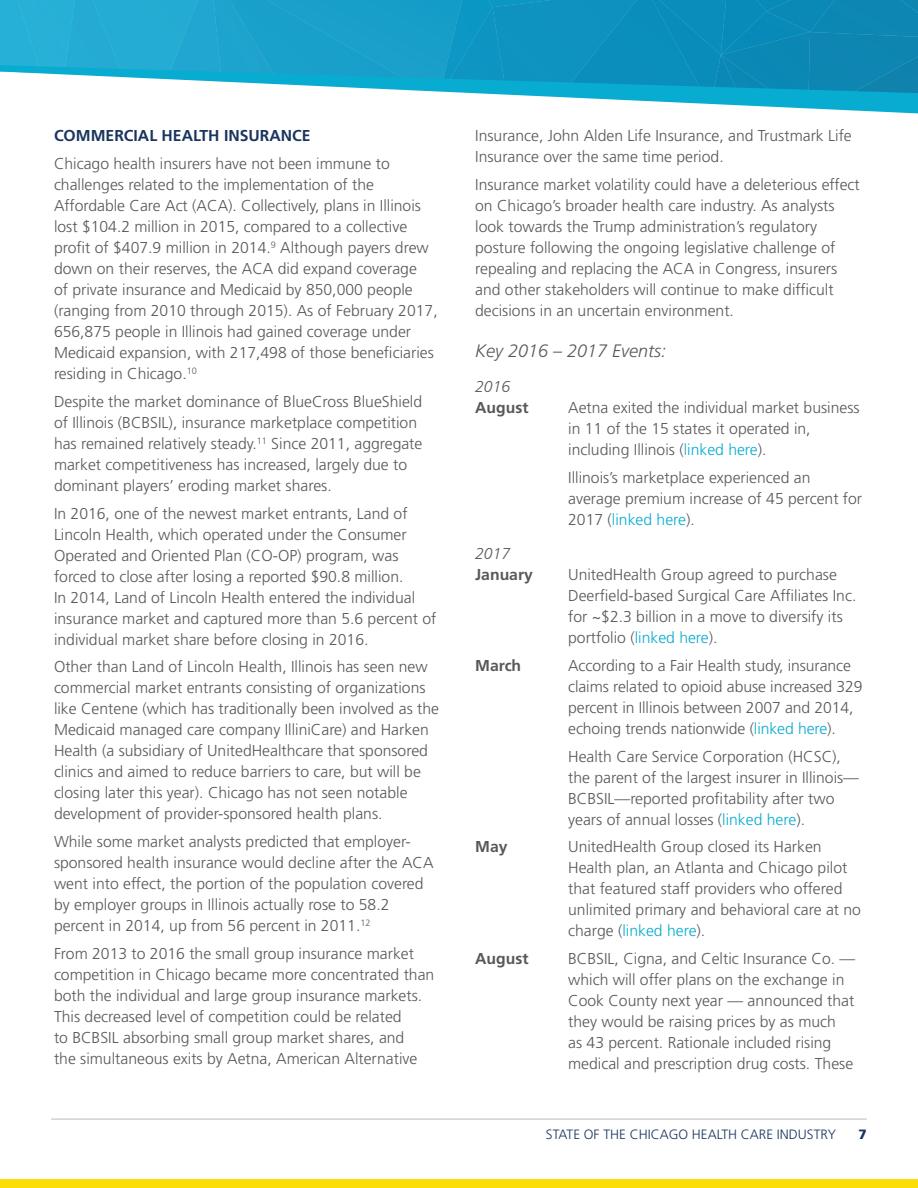
<style>
.page{position:relative;width:918px;height:1188px;background:#fff}
.page>*{position:absolute;margin:0;border:0;box-sizing:border-box;transform-origin:0 0}
.t1{font:italic 300 18px "Frutiger LT Std";color:#57585a}
.t2{font:300 15.75px/21px "Frutiger LT Std";color:#57585a}
.t3{font:700 15.75px "Frutiger LT Std";color:#57585a}
.t4{font:700 15.75px "Frutiger LT Std";color:#1a355e}
.t5{font:italic 300 15.75px "Frutiger LT Std";color:#57585a}
.t6{font:300 13.5px "Frutiger LT Std";color:#1a355e}
.t7{font:900 13.5px "Frutiger LT Std";color:#1a355e}
.s1{color:#08acd0}
</style>
<div class="page">
<svg style="left:0;top:0;width:918px;height:64px;background:#1599c4"></svg>
<svg style="left:0;top:64px;width:918px;height:50px"></svg>
<div style="left:0;top:1180px;width:918px;height:8px;background:#fbdd07"></div>
<hr style="left:51px;top:1118px;width:816px;height:2px;background:#d1d2d4">
<p class="t4" style="left:54px;top:127px;width:258px">COMMERCIAL HEALTH INSURANCE</p>
<p class="t2" style="left:54px;top:153px;width:385px">Chicago health insurers have not been immune to challenges related to the implementation of the Affordable Care Act (ACA). Collectively, plans in Illinois lost $104.2 million in 2015, compared to a collective profit of $407.9 million in 2014.<sup>9</sup> Although payers drew down on their reserves, the ACA did expand coverage<br>of private insurance and Medicaid by 850,000 people (ranging from 2010 through 2015). As of February 2017, 656,875 people in Illinois had gained coverage under Medicaid expansion, with 217,498 of those beneficiaries residing in Chicago.<sup>10</sup></p>
<p class="t2" style="left:54px;top:391px;width:370px">Despite the market dominance of BlueCross BlueShield of Illinois (BCBSIL), insurance marketplace competition has remained relatively steady.<sup>11</sup> Since 2011, aggregate market competitiveness has increased, largely due to dominant players’ eroding market shares.</p>
<p class="t2" style="left:54px;top:503px;width:384px">In 2016, one of the newest market entrants, Land of Lincoln Health, which operated under the Consumer Operated and Oriented Plan (CO-OP) program, was forced to close after losing a reported $90.8 million.<br>In 2014, Land of Lincoln Health entered the individual insurance market and captured more than 5.6 percent of individual market share before closing in 2016.</p>
<p class="t2" style="left:54px;top:657px;width:387px">Other than Land of Lincoln Health, Illinois has seen new commercial market entrants consisting of organizations like Centene (which has traditionally been involved as the Medicaid managed care company IlliniCare) and Harken Health (a subsidiary of UnitedHealthcare that sponsored clinics and aimed to reduce barriers to care, but will be closing later this year). Chicago has not seen notable development of provider-sponsored health plans.</p>
<p class="t2" style="left:54px;top:831px;width:381px">While some market analysts predicted that employer&shy;sponsored health insurance would decline after the ACA went into effect, the portion of the population covered by employer groups in Illinois actually rose to 58.2 percent in 2014, up from 56 percent in 2011.<sup>12</sup></p>
<p class="t2" style="left:54px;top:943px;width:382px">From 2013 to 2016 the small group insurance market competition in Chicago became more concentrated than both the individual and large group insurance markets.<br>This decreased level of competition could be related<br>to BCBSIL absorbing small group market shares, and<br>the simultaneous exits by Aetna, American Alternative</p>
<p class="t2" style="left:475px;top:126px;width:378px">Insurance, John Alden Life Insurance, and Trustmark Life<br>Insurance over the same time period.</p>
<p class="t2" style="left:475px;top:174px;width:386px">Insurance market volatility could have a deleterious effect on Chicago’s broader health care industry. As analysts look towards the Trump administration’s regulatory posture following the ongoing legislative challenge of repealing and replacing the ACA in Congress, insurers and other stakeholders will continue to make difficult decisions in an uncertain environment.</p>
<p class="t1" style="left:475px;top:341px;width:193px">Key 2016 – 2017 Events:</p>
<p class="t5" style="left:475px;top:377px;width:37px">2016</p>
<p class="t3" style="left:475px;top:398px;width:55px">August</p>
<p class="t2" style="left:568px;top:397px;width:293px">Aetna exited the individual market business in 11 of the 15 states it operated in, including Illinois (<span class="s1">linked here</span>).</p>
<p class="t2" style="left:568px;top:467px;width:296px">Illinois’s marketplace experienced an average premium increase of 45 percent for<br>2017 (<span class="s1">linked here</span>).</p>
<p class="t5" style="left:475px;top:545px;width:37px">2017</p>
<p class="t3" style="left:475px;top:565px;width:59px">January</p>
<p class="t2" style="left:568px;top:564px;width:290px">UnitedHealth Group agreed to purchase Deerfield-based Surgical Care Affiliates Inc. for ~$2.3 billion in a move to diversify its portfolio (<span class="s1">linked here</span>).</p>
<p class="t3" style="left:475px;top:656px;width:48px">March</p>
<p class="t2" style="left:568px;top:655px;width:296px">According to a Fair Health study, insurance claims related to opioid abuse increased 329 percent in Illinois between 2007 and 2014, echoing trends nationwide (<span class="s1">linked here</span>).</p>
<p class="t2" style="left:568px;top:746px;width:292px">Health Care Service Corporation (HCSC), the parent of the largest insurer in Illinois— BCBSIL—reported profitability after two years of annual losses (<span class="s1">linked here</span>).</p>
<p class="t3" style="left:475px;top:838px;width:34px">May</p>
<p class="t2" style="left:568px;top:837px;width:294px">UnitedHealth Group closed its Harken Health plan, an Atlanta and Chicago pilot that featured staff providers who offered unlimited primary and behavioral care at no charge (<span class="s1">linked here</span>).</p>
<p class="t3" style="left:475px;top:949px;width:55px">August</p>
<p class="t2" style="left:568px;top:948px;width:289px">BCBSIL, Cigna, and Celtic Insurance Co. — which will offer plans on the exchange in Cook County next year — announced that they would be raising prices by as much<br>as 43 percent. Rationale included rising medical and prescription drug costs. These</p>
<p class="t6" style="left:546px;top:1127px;width:292px">STATE OF THE CHICAGO HEALTH CARE INDUSTRY</p>
<p class="t7" style="left:859px;top:1126px;width:10px">7</p>
</div>
